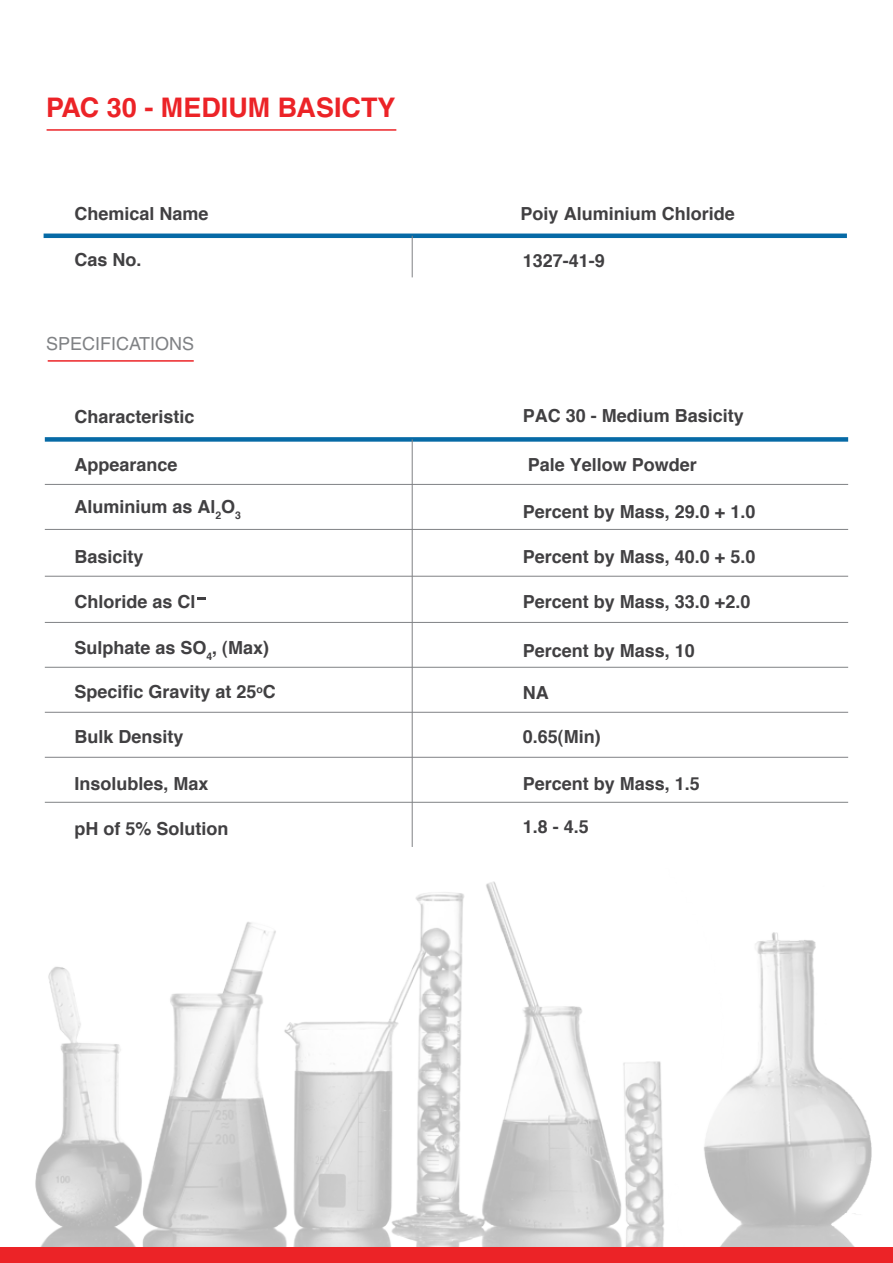
<style>
.page{position:relative;width:893px;height:1263px;background:#fff}
.page>*{position:absolute;margin:0;border:0;box-sizing:border-box;transform-origin:0 0}
.t1{font:700 27px "Helvetica";color:#ec2327}
.t2{font:700 18px "Helvetica";color:#414042}
.t3{font:18px "Helvetica CE";color:#808285}
</style>
<div class="page">
<img style="left:35px;top:881px;width:837px;height:366px">
<hr style="left:47px;top:129px;width:349px;height:2px;background:#ec2327">
<div style="left:45px;top:437px;width:803px;height:5px;background:#066aa6"></div>
<hr style="left:45px;top:484px;width:803px;height:1px;background:#808285">
<hr style="left:45px;top:529px;width:803px;height:1px;background:#808285">
<hr style="left:45px;top:576px;width:803px;height:1px;background:#808285">
<hr style="left:45px;top:667px;width:803px;height:1px;background:#808285">
<hr style="left:45px;top:712px;width:803px;height:1px;background:#808285">
<hr style="left:45px;top:757px;width:803px;height:1px;background:#808285">
<hr style="left:45px;top:802px;width:803px;height:1px;background:#808285">
<hr style="left:45px;top:622px;width:803px;height:1px;background:#808285">
<hr style="left:412px;top:439px;width:1px;height:408px;background:#808285">
<hr style="left:48px;top:360px;width:146px;height:2px;background:#ec2327">
<div style="left:0;top:1247px;width:893px;height:16px;background:#ec2327"></div>
<hr style="left:44px;top:234px;width:803px;height:4px;background:#066aa6">
<hr style="left:412px;top:236px;width:1px;height:41px;background:#808285">
<svg style="left:197px;top:597px;width:9px;height:3px"></svg>
<h1 class="t1" style="left:46px;top:91px;width:351px">PAC 30 - MEDIUM BASICTY</h1>
<p class="t2" style="left:74px;top:203px;width:136px">Chemical Name</p>
<p class="t2" style="left:521px;top:203px;width:216px">Poiy Aluminium Chloride</p>
<p class="t2" style="left:74px;top:248px;width:69px">Cas No.</p>
<p class="t2" style="left:523px;top:249px;width:84px">1327-41-9</p>
<p class="t3" style="left:46px;top:334px;width:149px">SPECIFICATIONS</p>
<p class="t2" style="left:74px;top:405px;width:122px">Characteristic</p>
<p class="t2" style="left:74px;top:453px;width:105px">Appearance</p>
<p class="t2" style="left:74px;top:495px;width:168px">Aluminium as Al<sub>2</sub>O<sub>3</sub></p>
<p class="t2" style="left:74px;top:545px;width:71px">Basicity</p>
<p class="t2" style="left:74px;top:590px;width:123px">Chloride as Cl</p>
<p class="t2" style="left:74px;top:636px;width:196px">Sulphate as SO<sub>4</sub>, (Max)</p>
<p class="t2" style="left:74px;top:681px;width:203px">Specific Gravity at 25<sup>o</sup>C</p>
<p class="t2" style="left:74px;top:725px;width:111px">Bulk Density</p>
<p class="t2" style="left:74px;top:772px;width:136px">Insolubles, Max</p>
<p class="t2" style="left:74px;top:817px;width:156px">pH of 5% Solution</p>
<p class="t2" style="left:523px;top:404px;width:223px">PAC 30 - Medium Basicity</p>
<p class="t2" style="left:528px;top:453px;width:171px">Pale Yellow Powder</p>
<p class="t2" style="left:523px;top:501px;width:234px">Percent by Mass, 29.0 + 1.0</p>
<p class="t2" style="left:523px;top:545px;width:234px">Percent by Mass, 40.0 + 5.0</p>
<p class="t2" style="left:523px;top:590px;width:229px">Percent by Mass, 33.0 +2.0</p>
<p class="t2" style="left:523px;top:639px;width:174px">Percent by Mass, 10</p>
<p class="t2" style="left:523px;top:681px;width:27px">NA</p>
<p class="t2" style="left:523px;top:725px;width:80px">0.65(Min)</p>
<p class="t2" style="left:523px;top:772px;width:179px">Percent by Mass, 1.5</p>
<p class="t2" style="left:523px;top:815px;width:68px">1.8 - 4.5</p>
</div>
